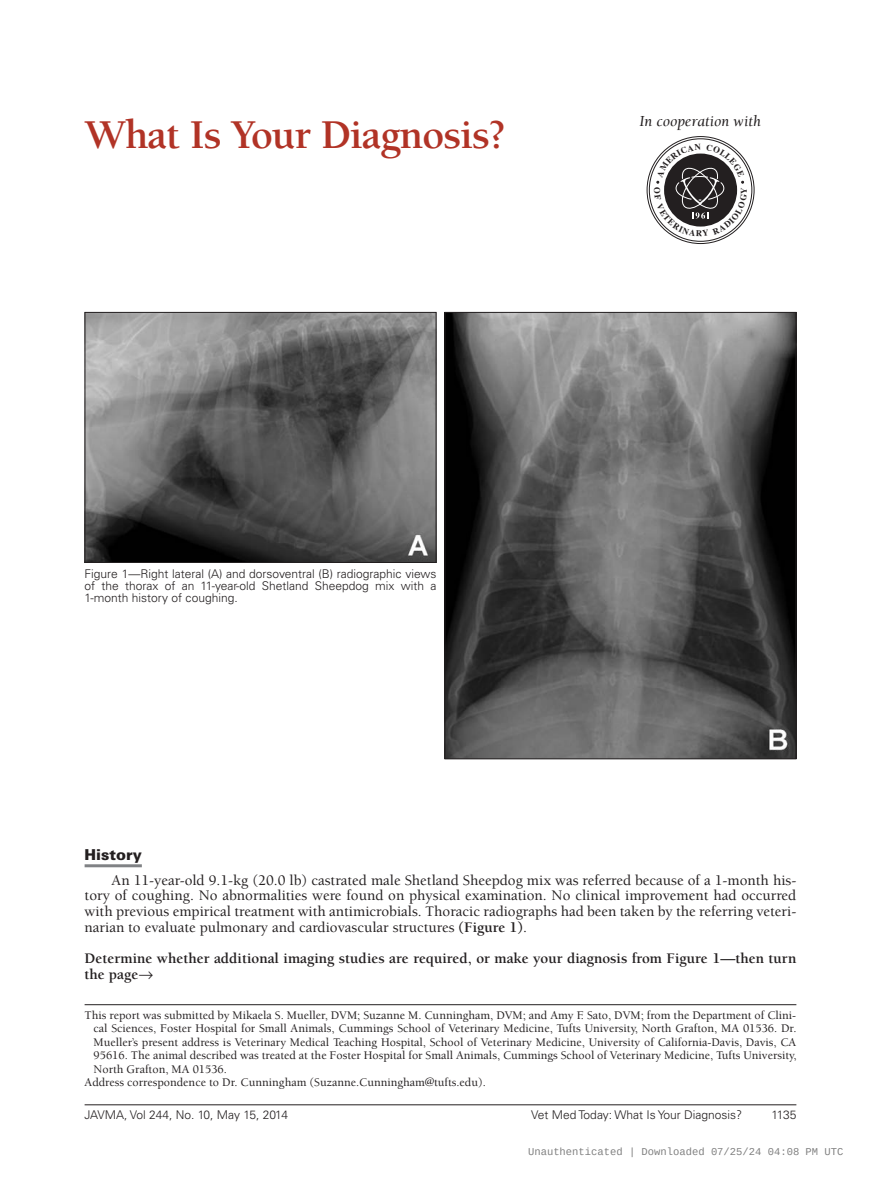
<style>
.page{position:relative;width:881px;height:1178px;background:#fff}
.page>*{position:absolute;margin:0;border:0;box-sizing:border-box;transform-origin:0 0}
.t1{font:700 42px "Berkeley";letter-spacing:-.02em;color:#b13326}
.t2{font:italic 15.75px "Berkeley";color:#231f20}
.t3{font:500 15px/15.8px "Berkeley";color:#231f20;text-align:justify}
.t4{font:700 15px/15.8px "Berkeley";color:#231f20}
.t5{font:900 15px "Univers";color:#231f20}
.t6{font:500 12px "Berkeley";color:#231f20}
.t7{font:300 12px/12px "Univers";color:#231f20;text-align:justify}
.t8{font:10.5px "Liberation Mono";color:rgb(0 0 0/.5)}
.s1{font-weight:700}
</style>
<div class="page">
<hr style="left:85px;top:1104px;width:711px;height:1px;background:#231f20">
<hr style="left:85px;top:864px;width:57px;height:3px;background:#808285">
<hr style="left:85px;top:1003px;width:711px;height:1px;background:#231f20">
<img style="left:87px;top:314px;width:347px;height:246px">
<div style="left:85px;top:312px;width:351px;height:250px;border:1px solid #231f20"></div>
<img style="left:446px;top:314px;width:348px;height:443px">
<div style="left:444px;top:312px;width:352px;height:447px;border:1px solid #231f20"></div>
<svg style="left:646px;top:136px;width:108px;height:108px"></svg>
<h1 class="t1" style="left:85px;top:113px;width:423px">What Is Your Diagnosis?</h1>
<h2 class="t2" style="left:639px;top:112px;width:123px">In cooperation with</h2>
<p class="t7" style="left:85px;top:568px;width:353px">Figure 1—Right lateral (A) and dorsoventral (B) radiographic views of the thorax of an 11-year-old Shetland Sheepdog mix with a 1-month history of coughing.</p>
<p class="t5" style="left:85px;top:844px;width:59px">History</p>
<p class="t3" style="left:85px;top:872px;width:712px;text-indent:27px">An 11-year-old 9.1-kg (20.0 lb) castrated male Shetland Sheepdog mix was referred because of a 1-month his&shy;tory of coughing. No abnormalities were found on physical examination. No clinical improvement had occurred with previous empirical treatment with antimicrobials. Thoracic radiographs had been taken by the referring veteri&shy;narian to evaluate pulmonary and cardiovascular structures <span class="s1">(Figure 1)</span>.</p>
<p class="t4" style="left:85px;top:950px;width:713px">Determine whether additional imaging studies are required, or make your diagnosis from Figure 1—then turn the page→</p>
<p class="t6" style="left:85px;top:1008px;width:712px">This report was submitted by Mikaela S. Mueller, DVM; Suzanne M. Cunningham, DVM; and Amy F. Sato, DVM; from the Department of Clini-</p>
<p class="t6" style="left:94px;top:1021px;width:704px">cal Sciences, Foster Hospital for Small Animals, Cummings School of Veterinary Medicine, Tufts University, North Grafton, MA 01536. Dr.</p>
<p class="t6" style="left:94px;top:1035px;width:704px">Mueller’s present address is Veterinary Medical Teaching Hospital, School of Veterinary Medicine, University of California-Davis, Davis, CA</p>
<p class="t6" style="left:94px;top:1048px;width:704px">95616. The animal described was treated at the Foster Hospital for Small Animals, Cummings School of Veterinary Medicine, Tufts University,</p>
<p class="t6" style="left:94px;top:1062px;width:135px">North Grafton, MA 01536.</p>
<p class="t6" style="left:85px;top:1075px;width:402px">Address correspondence to Dr. Cunningham (Suzanne.Cunningham@tufts.edu).</p>
<p class="t7" style="left:85px;top:1108px;width:205px">JAVMA, Vol 244, No. 10, May 15, 2014</p>
<p class="t7" style="left:531px;top:1108px;width:212px">Vet Med Today: What Is Your Diagnosis?</p>
<p class="t7" style="left:771px;top:1108px;width:26px">1135</p>
<p class="t8" style="left:528px;top:1146px;width:316px">Unauthenticated | Downloaded 07/25/24 04:08 PM UTC</p>
</div>
